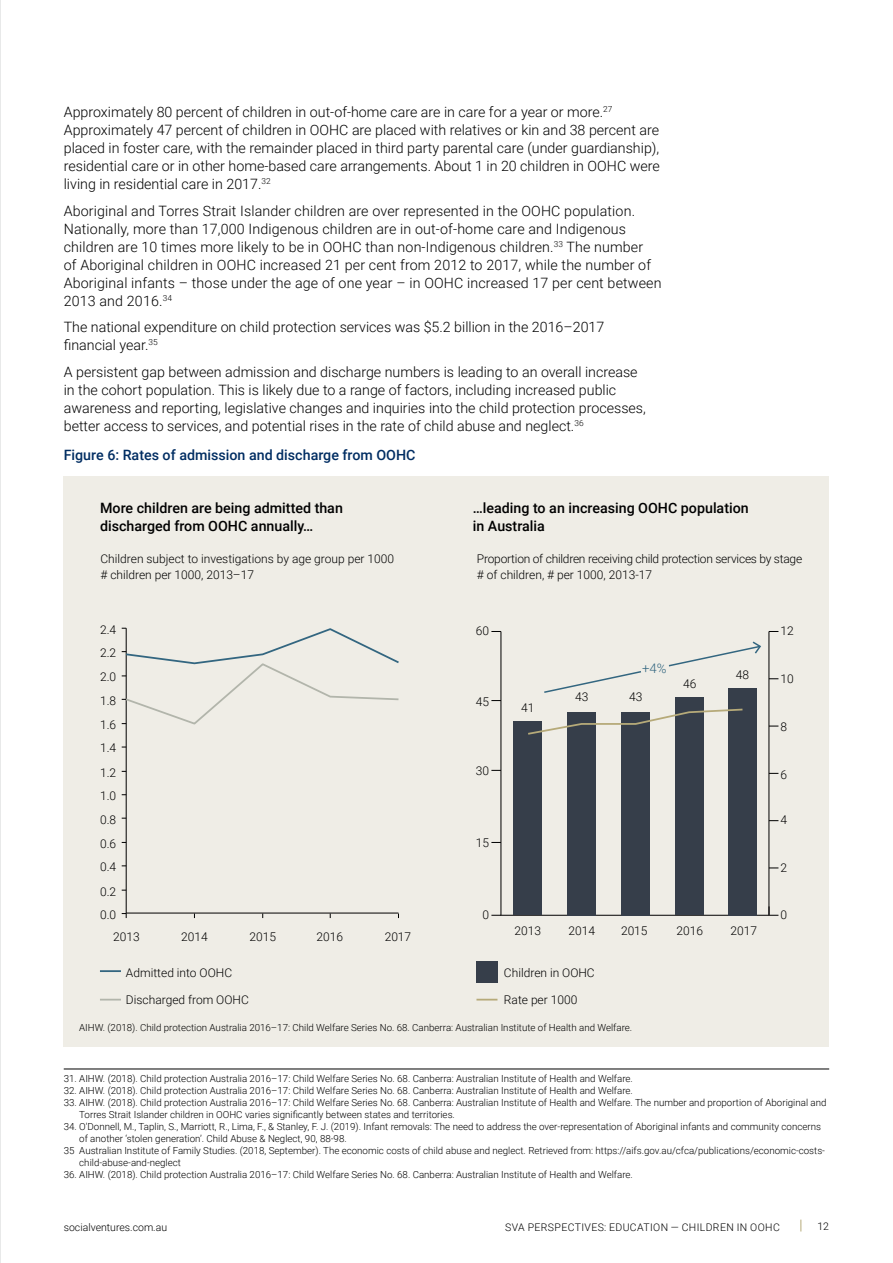
<style>
.page{position:relative;width:893px;height:1263px;background:#fff}
.page>*{position:absolute;margin:0;border:0;box-sizing:border-box;transform-origin:0 0}
.t1{font:300 14.25px/18px "Roboto";color:#000}
.t2{font:500 14.25px/18px "Roboto";color:#000}
.t3{font:500 14.25px "Roboto";color:#002d62}
.t4{font:300 13.2px "Roboto";color:#336680}
.t5{font:300 12px/15.9px "Roboto";color:#000}
.t6{font:300 12px/15.9px "Roboto";letter-spacing:-.02em;color:#000}
.t7{font:300 10.5px "Roboto";letter-spacing:.035em;color:#000}
.t8{font:300 10.5px "Roboto";color:#000}
.t9{font:300 9.75px/12px "Roboto";color:#000}
</style>
<div class="page">
<div style="left:64px;top:477px;width:765px;height:570px;background:#efede6"></div>
<svg style="left:800px;top:1219px;width:1px;height:12px"></svg>
<hr style="left:64px;top:1069px;width:765px;height:1px;background:#000">
<div style="left:476px;top:961px;width:22px;height:21px;background:#363e4a"></div>
<hr style="left:500px;top:915px;width:269px;height:1px;background:#000">
<hr style="left:501px;top:631px;width:1px;height:284px;background:#000">
<hr style="left:769px;top:631px;width:1px;height:284px;background:#000">
<svg style="left:769px;top:906px;width:9px;height:10px"></svg>
<div style="left:729px;top:688px;width:28px;height:227px;background:#363e4a"></div>
<div style="left:675px;top:698px;width:28px;height:217px;background:#363e4a"></div>
<div style="left:621px;top:712px;width:29px;height:203px;background:#363e4a"></div>
<div style="left:567px;top:712px;width:28px;height:203px;background:#363e4a"></div>
<div style="left:513px;top:721px;width:29px;height:194px;background:#363e4a"></div>
<svg style="left:528px;top:708px;width:215px;height:28px"></svg>
<hr style="left:126px;top:628px;width:1px;height:285px;background:#000">
<hr style="left:126px;top:913px;width:272px;height:1px;background:#000">
<svg style="left:122px;top:913px;width:5px;height:5px"></svg>
<svg style="left:122px;top:627px;width:277px;height:99px"></svg>
<svg style="left:476px;top:999px;width:21px;height:1px"></svg>
<svg style="left:100px;top:999px;width:21px;height:1px"></svg>
<hr style="left:100px;top:970px;width:21px;height:2px;background:#336680">
<svg style="left:544px;top:641px;width:217px;height:53px"></svg>
<div style="left:641px;top:654px;width:28px;height:28px;background:#efede6;border-radius:12px"></div>
<hr style="left:0;top:0;width:1px;height:1263px;background:#d1d3d4">
<p class="t1" style="left:64px;top:102px;width:598px">Approximately 80 percent of children in out-of-home care are in care for a year or more.<sup>27<br></sup>Approximately 47 percent of children in OOHC are placed with relatives or kin and 38 percent are placed in foster care, with the remainder placed in third party parental care (under guardianship), residential care or in other home-based care arrangements. About 1 in 20 children in OOHC were living in residential care in 2017.<sup>32</sup></p>
<p class="t1" style="left:64px;top:201px;width:599px">Aboriginal and Torres Strait Islander children are over represented in the OOHC population.<br>Nationally, more than 17,000 Indigenous children are in out-of-home care and Indigenous children are 10 times more likely to be in OOHC than non-Indigenous children.<sup>33</sup> The number<br>of Aboriginal children in OOHC increased 21 per cent from 2012 to 2017, while the number of Aboriginal infants – those under the age of one year – in OOHC increased 17 per cent between 2013 and 2016.<sup>34</sup></p>
<p class="t1" style="left:64px;top:317px;width:542px">The national expenditure on child protection services was $5.2 billion in the 2016–2017 financial year.<sup>35</sup></p>
<p class="t1" style="left:64px;top:362px;width:584px">A persistent gap between admission and discharge numbers is leading to an overall increase in the cohort population. This is likely due to a range of factors, including increased public awareness and reporting, legislative changes and inquiries into the child protection processes, better access to services, and potential rises in the rate of child abuse and neglect.<sup>36</sup></p>
<p class="t3" style="left:64px;top:445px;width:353px">Figure 6: Rates of admission and discharge from OOHC</p>
<p class="t2" style="left:100px;top:499px;width:244px">More children are being admitted than discharged from OOHC annually…</p>
<p class="t2" style="left:473px;top:499px;width:277px">…leading to an increasing OOHC population in Australia</p>
<p class="t5" style="left:100px;top:550px;width:295px">Children subject to investigations by age group per 1000 # children per 1000, 2013–17</p>
<p class="t6" style="left:477px;top:550px;width:327px">Proportion of children receiving child protection services by stage # of children, # per 1000, 2013-17</p>
<p class="t5" style="left:100px;top:621px;width:18px">2.4</p>
<p class="t5" style="left:100px;top:644px;width:18px">2.2</p>
<p class="t5" style="left:100px;top:669px;width:18px">2.0</p>
<p class="t5" style="left:100px;top:692px;width:18px">1.8</p>
<p class="t5" style="left:100px;top:716px;width:18px">1.6</p>
<p class="t5" style="left:100px;top:740px;width:18px">1.4</p>
<p class="t5" style="left:100px;top:764px;width:18px">1.2</p>
<p class="t5" style="left:100px;top:787px;width:18px">1.0</p>
<p class="t5" style="left:100px;top:811px;width:18px">0.8</p>
<p class="t5" style="left:100px;top:835px;width:18px">0.6</p>
<p class="t5" style="left:100px;top:858px;width:18px">0.4</p>
<p class="t5" style="left:100px;top:883px;width:18px">0.2</p>
<p class="t5" style="left:476px;top:623px;width:15px">60</p>
<p class="t5" style="left:476px;top:693px;width:15px">45</p>
<p class="t5" style="left:476px;top:762px;width:15px">30</p>
<p class="t5" style="left:476px;top:834px;width:15px">15</p>
<p class="t5" style="left:521px;top:699px;width:15px">41</p>
<p class="t4" style="left:642px;top:659px;width:26px">+4%</p>
<p class="t5" style="left:575px;top:689px;width:15px">43</p>
<p class="t5" style="left:629px;top:689px;width:15px">43</p>
<p class="t5" style="left:683px;top:675px;width:15px">46</p>
<p class="t5" style="left:736px;top:666px;width:15px">48</p>
<p class="t5" style="left:780px;top:623px;width:15px">12</p>
<p class="t5" style="left:780px;top:671px;width:15px">10</p>
<p class="t5" style="left:780px;top:719px;width:8px">8</p>
<p class="t5" style="left:780px;top:767px;width:8px">6</p>
<p class="t5" style="left:780px;top:812px;width:8px">4</p>
<p class="t5" style="left:780px;top:860px;width:8px">2</p>
<p class="t5" style="left:100px;top:906px;width:18px">0.0</p>
<p class="t5" style="left:482px;top:906px;width:8px">0</p>
<p class="t5" style="left:780px;top:906px;width:8px">0</p>
<p class="t5" style="left:113px;top:929px;width:28px">2013</p>
<p class="t5" style="left:181px;top:929px;width:28px">2014</p>
<p class="t5" style="left:249px;top:929px;width:28px">2015</p>
<p class="t5" style="left:317px;top:929px;width:28px">2016</p>
<p class="t5" style="left:385px;top:929px;width:28px">2017</p>
<p class="t5" style="left:126px;top:964px;width:108px">Admitted into OOHC</p>
<p class="t5" style="left:126px;top:991px;width:124px">Discharged from OOHC</p>
<p class="t5" style="left:514px;top:923px;width:28px">2013</p>
<p class="t5" style="left:568px;top:923px;width:28px">2014</p>
<p class="t5" style="left:621px;top:923px;width:28px">2015</p>
<p class="t5" style="left:676px;top:923px;width:28px">2016</p>
<p class="t5" style="left:730px;top:923px;width:28px">2017</p>
<p class="t5" style="left:504px;top:964px;width:92px">Children in OOHC</p>
<p class="t5" style="left:504px;top:991px;width:75px">Rate per 1000</p>
<p class="t9" style="left:79px;top:1021px;width:555px">AIHW. (2018). Child protection Australia 2016–17: Child Welfare Series No. 68. Canberra: Australian Institute of Health and Welfare.</p>
<p class="t9" style="left:64px;top:1072px;width:571px">31. AIHW. (2018). Child protection Australia 2016–17: Child Welfare Series No. 68. Canberra: Australian Institute of Health and Welfare.</p>
<p class="t9" style="left:64px;top:1084px;width:571px">32. AIHW. (2018). Child protection Australia 2016–17: Child Welfare Series No. 68. Canberra: Australian Institute of Health and Welfare.</p>
<p class="t9" style="left:79px;top:1096px;width:749px;text-indent:-16px">33. AIHW. (2018). Child protection Australia 2016–17: Child Welfare Series No. 68. Canberra: Australian Institute of Health and Welfare. The number and proportion of Aboriginal and<br>Torres Strait Islander children in OOHC varies significantly between states and territories.</p>
<p class="t9" style="left:64px;top:1120px;width:759px">34. O’Donnell, M., Taplin, S., Marriott, R., Lima, F., &amp; Stanley, F. J. (2019). Infant removals: The need to address the over-representation of Aboriginal infants and community concerns</p>
<p class="t9" style="left:79px;top:1132px;width:269px">of another ‘stolen generation’. Child Abuse &amp; Neglect, 90, 88-98.</p>
<p class="t9" style="left:64px;top:1144px;width:763px">35 Australian Institute of Family Studies. (2018, September). The economic costs of child abuse and neglect. Retrieved from: https://aifs.gov.au/cfca/publications/economic-costs-</p>
<p class="t9" style="left:79px;top:1156px;width:103px">child-abuse-and-neglect</p>
<p class="t9" style="left:64px;top:1168px;width:571px">36. AIHW. (2018). Child protection Australia 2016–17: Child Welfare Series No. 68. Canberra: Australian Institute of Health and Welfare.</p>
<p class="t8" style="left:64px;top:1220px;width:105px">socialventures.com.au</p>
<p class="t7" style="left:505px;top:1220px;width:276px">SVA PERSPECTIVES: EDUCATION — CHILDREN IN OOHC</p>
<p class="t7" style="left:817px;top:1219px;width:13px">12</p>
</div>
